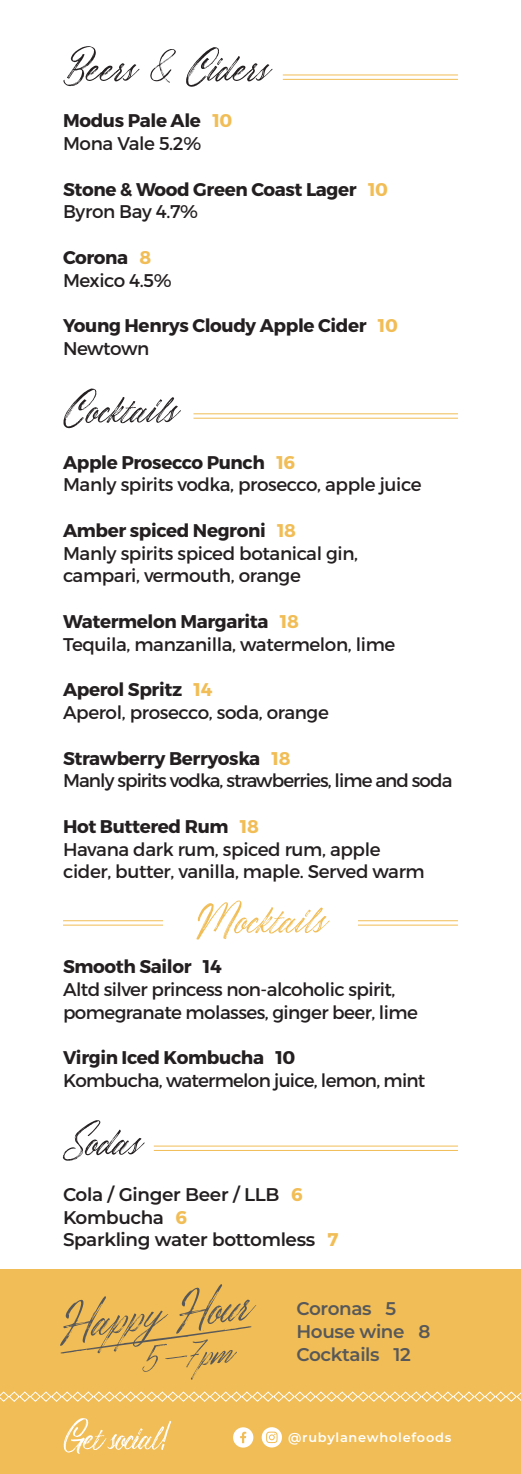
<style>
.page{position:relative;width:521px;height:1474px;background:#fff}
.page>*{position:absolute;margin:0;border:0;box-sizing:border-box;transform-origin:0 0}
.t1{font:64.05px "Costiera Slant";color:#57585a}
.t2{font:57.75px "Costiera Slant";color:#231f20}
.t3{font:57.75px "Costiera Slant";color:#f1bd56}
.t4{font:52.5px "Costiera";letter-spacing:-.035em;color:#fff}
.t5{font:46.73px "Costiera Slant";color:#57585a}
.t6{font:18.38px/22.8px "Montserrat";letter-spacing:-.02em;color:#231f20}
.t7{font:700 18.38px "Montserrat";letter-spacing:-.02em;color:#231f20}
.t8{font:600 18.38px "Montserrat";letter-spacing:-.02em;color:#231f20}
.t9{font:18.38px "Montserrat";letter-spacing:-.05em;color:#231f20}
.t10{font:18.38px "Montserrat";letter-spacing:-.04em;color:#231f20}
.t11{font:600 18.38px "Montserrat";letter-spacing:-.02em;color:#57585a}
.t12{font:600 12.95px "Montserrat";letter-spacing:.06em;color:#fff}
.s1{color:#f1bd56}
.s2{font-weight:700;color:#f1bd56}
</style>
<div class="page">
<hr style="left:63px;top:920px;width:395px;height:1px;background:#f1bd56">
<hr style="left:63px;top:924px;width:395px;height:1px;background:#f1bd56">
<hr style="left:154px;top:1145px;width:304px;height:1px;background:#f1bd56">
<hr style="left:154px;top:1149px;width:304px;height:1px;background:#f1bd56">
<div style="left:163px;top:902px;width:195px;height:41px;background:#fff"></div>
<div style="left:0;top:1269px;width:521px;height:204px;background:#f1bd56"></div>
<hr style="left:283px;top:75px;width:175px;height:1px;background:#f1bd56">
<hr style="left:283px;top:79px;width:175px;height:1px;background:#f1bd56">
<hr style="left:193px;top:413px;width:265px;height:1px;background:#f1bd56">
<hr style="left:193px;top:418px;width:265px;height:1px;background:#f1bd56">
<svg style="left:0;top:1391px;width:521px;height:11px"></svg>
<svg style="left:61px;top:1326px;width:190px;height:27px"></svg>
<svg style="left:233px;top:1427px;width:20px;height:20px"></svg>
<svg style="left:262px;top:1427px;width:20px;height:20px"></svg>
<p class="t2" style="left:63px;top:40px;width:208px">Beers &amp; Ciders</p>
<p class="t7" style="left:63px;top:109px;width:171px">Modus Pale Ale <span class="s1">10</span></p>
<p class="t6" style="left:63px;top:132px;width:140px">Mona Vale 5.2%</p>
<p class="t7" style="left:63px;top:178px;width:327px">Stone &amp; Wood Green Coast Lager <span class="s1">10</span></p>
<p class="t6" style="left:63px;top:200px;width:137px">Byron Bay 4.7%</p>
<p class="t7" style="left:63px;top:246px;width:90px">Corona <span class="s1">8</span></p>
<p class="t6" style="left:63px;top:268px;width:110px">Mexico 4.5%</p>
<p class="t7" style="left:63px;top:314px;width:337px">Young Henrys Cloudy Apple Cider <span class="s1">10</span></p>
<p class="t6" style="left:63px;top:337px;width:88px">Newtown</p>
<p class="t2" style="left:63px;top:381px;width:116px">Cocktails</p>
<p class="t7" style="left:63px;top:451px;width:234px">Apple Prosecco Punch <span class="s1">16</span></p>
<p class="t6" style="left:63px;top:473px;width:360px">Manly spirits vodka, prosecco, apple juice</p>
<p class="t7" style="left:63px;top:519px;width:235px">Amber spiced Negroni <span class="s1">18</span></p>
<p class="t6" style="left:63px;top:541px;width:297px">Manly spirits spiced botanical gin, campari, vermouth, orange</p>
<p class="t7" style="left:63px;top:610px;width:237px">Watermelon Margarita <span class="s1">18</span></p>
<p class="t6" style="left:63px;top:632px;width:334px">Tequila, manzanilla, watermelon, lime</p>
<p class="t7" style="left:63px;top:678px;width:151px">Aperol Spritz <span class="s1">14</span></p>
<p class="t6" style="left:63px;top:701px;width:267px">Aperol, prosecco, soda, orange</p>
<p class="t7" style="left:63px;top:746px;width:229px">Strawberry Berryoska <span class="s1">18</span></p>
<p class="t9" style="left:63px;top:769px;width:391px">Manly spirits vodka, strawberries, lime and soda</p>
<p class="t7" style="left:63px;top:815px;width:197px">Hot Buttered Rum <span class="s1">18</span></p>
<p class="t6" style="left:63px;top:837px;width:363px">Havana dark rum, spiced rum, apple cider, butter, vanilla, maple. Served warm</p>
<p class="t3" style="left:195px;top:891px;width:133px">Mocktails</p>
<p class="t7" style="left:63px;top:955px;width:160px">Smooth Sailor 14</p>
<p class="t6" style="left:63px;top:978px;width:356px">Altd silver princess non-alcoholic spirit, pomegranate molasses, ginger beer, lime</p>
<p class="t7" style="left:63px;top:1046px;width:234px">Virgin Iced Kombucha 10</p>
<p class="t10" style="left:63px;top:1069px;width:364px">Kombucha, watermelon juice, lemon, mint</p>
<p class="t2" style="left:63px;top:1113px;width:80px">Sodas</p>
<p class="t8" style="left:63px;top:1181px;width:241px">Cola / Ginger Beer / LLB <span class="s2">6</span></p>
<p class="t8" style="left:63px;top:1204px;width:126px">Kombucha <span class="s2">6</span></p>
<p class="t8" style="left:63px;top:1226px;width:277px">Sparkling water bottomless <span class="s2">7</span></p>
<p class="t1" style="left:56px;top:1293px;width:194px;rotate:-6deg">Happy Hour</p>
<p class="t5" style="left:138px;top:1338px;width:94px;rotate:-6deg">5–7pm</p>
<p class="t4" style="left:64px;top:1411px;width:109px">Get social!</p>
<p class="t11" style="left:296px;top:1295px;width:101px">Coronas 5</p>
<p class="t11" style="left:296px;top:1318px;width:135px">House wine 8</p>
<p class="t11" style="left:296px;top:1341px;width:116px">Cocktails 12</p>
<p class="t12" style="left:288px;top:1428px;width:165px">@rubylanewholefoods</p>
</div>
